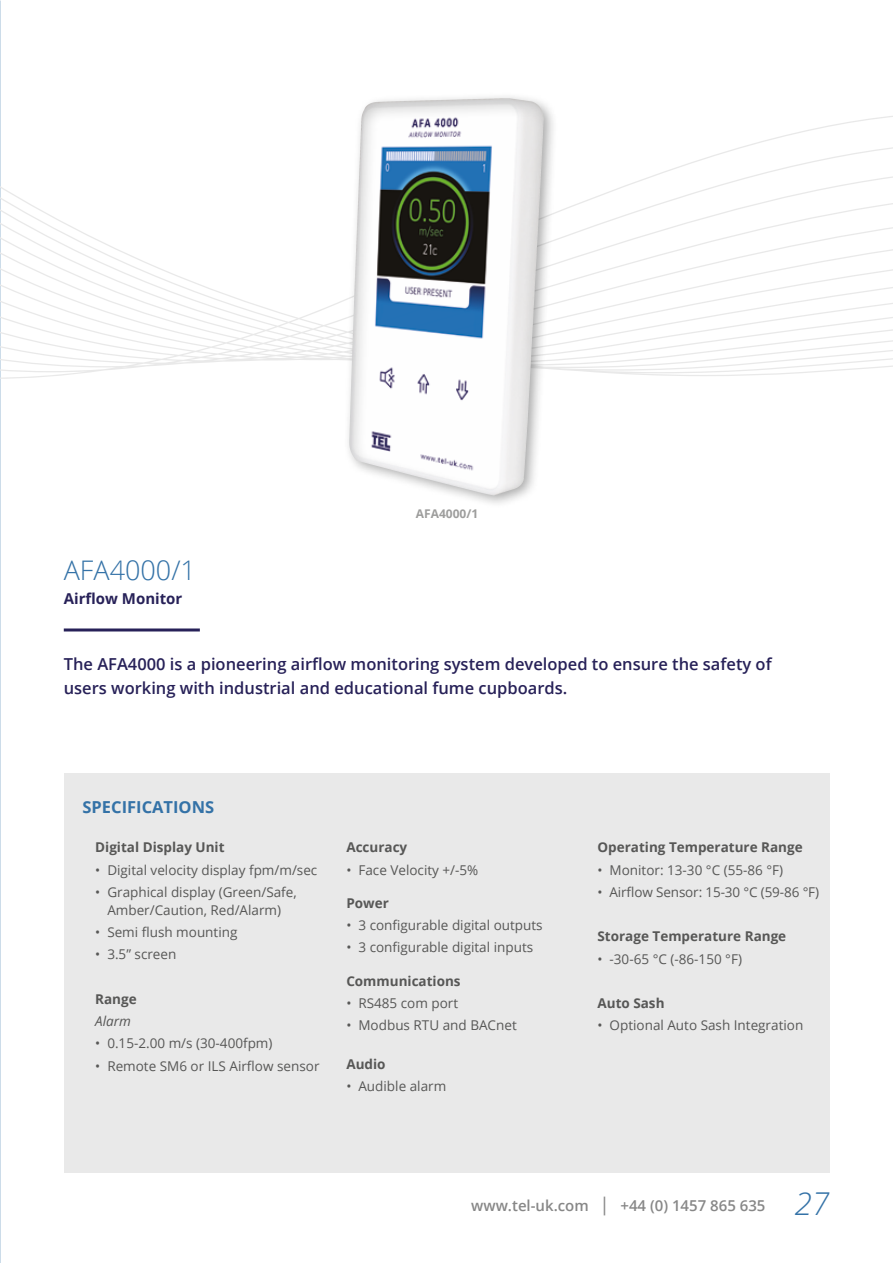
<style>
.page{position:relative;width:893px;height:1263px;background:#fff}
.page>*{position:absolute;margin:0;border:0;box-sizing:border-box;transform-origin:0 0}
.t1{font:300 27px "Open Sans";color:#3472a7}
.t2{font:600 16.5px/24px "Open Sans";color:#272158}
.t3{font:700 16.5px "Open Sans";color:#3472a7}
.t4{font:600 15px "Open Sans";color:#878787}
.t5{font:700 15px "Open Sans";color:#272158}
.t6{font:13.5px/18px "Open Sans";color:#575756;text-align:center}
.t7{font:700 13.5px "Open Sans";color:#575756}
.t8{font:italic 13.5px "Open Sans";color:#575756}
.t9{font:700 12px "Open Sans";color:#9d9d9c}
.s1{font-size:18.75px}
.s2{font-weight:300;font-style:italic;font-size:31.5px;color:#3472a7}
</style>
<div class="page">
<svg style="left:0;top:0;width:893px;height:510px"></svg>
<hr style="left:64px;top:628px;width:136px;height:3px;background:#272158">
<div style="left:282px;top:85px;width:292px;height:419px;background:#000;opacity:.25"></div>
<div style="left:64px;top:773px;width:766px;height:399px;background:#e9e9e9"></div>
<h1 class="t1" style="left:64px;top:552px;width:134px">AFA4000/1</h1>
<p class="t5" style="left:64px;top:588px;width:120px">Airflow Monitor</p>
<p class="t9" style="left:416px;top:505px;width:64px">AFA4000/1</p>
<p class="t2" style="left:64px;top:652px;width:709px">The AFA4000 is a pioneering airflow monitoring system developed to ensure the safety of users working with industrial and educational fume cupboards.</p>
<p class="t3" style="left:82px;top:796px;width:133px">SPECIFICATIONS</p>
<p class="t7" style="left:95px;top:838px;width:131px">Digital Display Unit</p>
<p class="t6" style="left:95px;top:860px;width:224px">• Digital velocity display fpm/m/sec</p>
<p class="t6" style="left:95px;top:882px;width:203px">• Graphical display (Green/Safe,<br>Amber/Caution, Red/Alarm)</p>
<p class="t6" style="left:95px;top:923px;width:144px">• Semi flush mounting</p>
<p class="t6" style="left:95px;top:945px;width:83px">• 3.5” screen</p>
<p class="t7" style="left:95px;top:989px;width:43px">Range</p>
<p class="t8" style="left:95px;top:1012px;width:37px">Alarm</p>
<p class="t6" style="left:95px;top:1034px;width:179px">• 0.15-2.00 m/s (30-400fpm)</p>
<p class="t6" style="left:95px;top:1056px;width:226px">• Remote SM6 or ILS Airflow sensor</p>
<p class="t7" style="left:346px;top:838px;width:62px">Accuracy</p>
<p class="t6" style="left:346px;top:860px;width:134px">• Face Velocity +/-5%</p>
<p class="t7" style="left:346px;top:893px;width:44px">Power</p>
<p class="t6" style="left:346px;top:916px;width:198px">• 3 configurable digital outputs</p>
<p class="t6" style="left:346px;top:938px;width:188px">• 3 configurable digital inputs</p>
<p class="t7" style="left:346px;top:971px;width:116px">Communications</p>
<p class="t6" style="left:346px;top:994px;width:113px">• RS485 com port</p>
<p class="t6" style="left:346px;top:1016px;width:172px">• Modbus RTU and BACnet</p>
<p class="t7" style="left:346px;top:1054px;width:41px">Audio</p>
<p class="t6" style="left:346px;top:1077px;width:101px">• Audible alarm</p>
<p class="t7" style="left:597px;top:838px;width:207px">Operating Temperature Range</p>
<p class="t6" style="left:597px;top:860px;width:187px">• Monitor: 13-30 °C (55-86 °F)</p>
<p class="t6" style="left:597px;top:882px;width:223px">• Airflow Sensor: 15-30 °C (59-86 °F)</p>
<p class="t7" style="left:597px;top:927px;width:190px">Storage Temperature Range</p>
<p class="t6" style="left:597px;top:949px;width:146px">• -30-65 °C (-86-150 °F)</p>
<p class="t7" style="left:597px;top:993px;width:69px">Auto Sash</p>
<p class="t6" style="left:597px;top:1016px;width:207px">• Optional Auto Sash Integration</p>
<p class="t4" style="left:471px;top:1195px;width:359px">www.tel-uk.com <span class="s1">|</span> +44 (0) 1457 865 635 <span class="s2">27</span></p>
</div>
